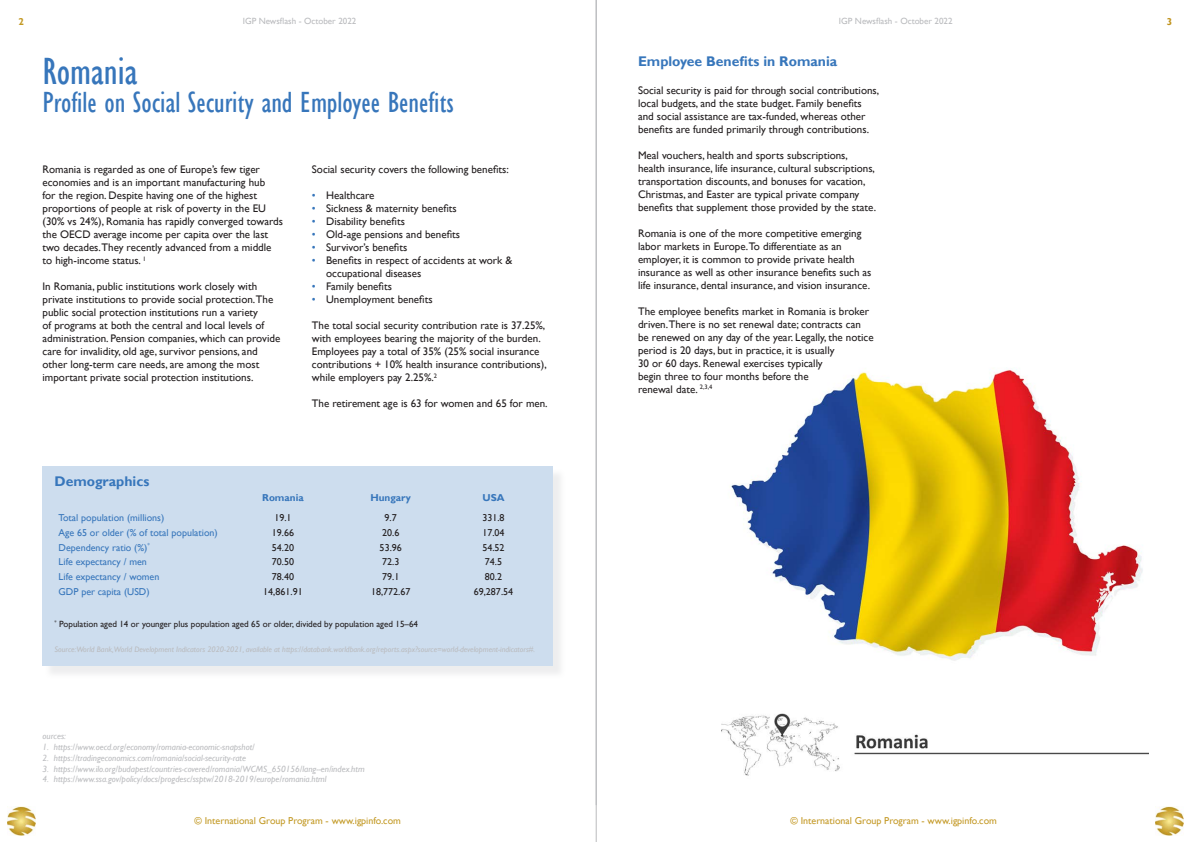
<style>
.page{position:relative;width:1191px;height:842px;background:#fff}
.page>*{position:absolute;margin:0;border:0;box-sizing:border-box;transform-origin:0 0}
.Article_Title{font:condensed 39px "Gill Sans";color:#3776bb}
.Article_Title-2{font:condensed 30px "Gill Sans";color:#3776bb}
.Paragraph_Title{font:700 14px "Gill Sans";color:#3776bb}
.Bullets_-_No_indent{font:11px/13px "Gill Sans";color:#231f20}
.NWP_List_-_Country{font:10px "Gill Sans";color:#3776bb}
.NWP_List_-_Country-2{font:10px "Gill Sans";color:#231f20}
.t1{font:10px "Gill Sans";color:#c39a26}
.t2{font:10px "Gill Sans";color:#c49926}
.NWP_List_-_Country-3{font:700 10px "Gill Sans";color:#3776bb}
.t3{font:700 10px "Gill Sans";color:#c39a26}
.t4{font:700 10px "Gill Sans";color:#c1941f}
.Article_Text{font:italic 9px "Gill Sans";color:#babbbe}
.NWP_List_-_Country-4{font:9px "Gill Sans";color:#231f20}
.t5{font:9px "Gill Sans";color:#babbbe}
.NWP_List_-_Country-5{font:italic 8px "Gill Sans";color:#babbbe}
.s1{color:#3776bb}
</style>
<div class="page">
<hr style="left:596px;top:0;width:1px;height:842px;background:#babbbe">
<img style="left:7px;top:806px;width:28px;height:30px">
<img style="left:1155px;top:806px;width:28px;height:30px">
<img style="left:721px;top:369px;width:427px;height:407px">
<div style="left:44px;top:468px;width:521px;height:211px;background:#f2f2f3"></div>
<div style="left:43px;top:466px;width:510px;height:200px;background:#cdddee"></div>
<p class="t3" style="left:19px;top:15px;width:7px">2</p>
<p class="t5" style="left:839px;top:16px;width:115px">IGP Newsflash - October 2022</p>
<p class="t5" style="left:243px;top:16px;width:115px">IGP Newsflash - October 2022</p>
<p class="Article_Title" style="left:43px;top:48px;width:97px">Romania</p>
<p class="Article_Title-2" style="left:43px;top:84px;width:413px">Profile on Social Security and Employee Benefits</p>
<p class="Bullets_-_No_indent" style="left:43px;top:163px;width:242px">Romania is regarded as one of Europe’s few tiger economies and is an important manufacturing hub<br>for the region. Despite having one of the highest proportions of people at risk of poverty in the EU (30% vs 24%), Romania has rapidly converged towards the OECD average income per capita over the last two decades.They recently advanced from a middle to high-income status. <sup>1</sup></p>
<p class="Bullets_-_No_indent" style="left:43px;top:280px;width:239px">In Romania, public institutions work closely with private institutions to provide social protection.The public social protection institutions run a variety<br>of programs at both the central and local levels of administration. Pension companies, which can provide care for invalidity, old age, survivor pensions, and other long-term care needs, are among the most important private social protection institutions.</p>
<p class="Paragraph_Title" style="left:55px;top:473px;width:96px">Demographics</p>
<p class="Bullets_-_No_indent" style="left:312px;top:163px;width:198px">Social security covers the following benefits:</p>
<p class="Bullets_-_No_indent" style="left:312px;top:189px;width:64px"><span class="s1">•</span> Healthcare</p>
<p class="Bullets_-_No_indent" style="left:312px;top:202px;width:146px"><span class="s1">•</span> Sickness &amp; maternity benefits</p>
<p class="Bullets_-_No_indent" style="left:312px;top:215px;width:94px"><span class="s1">•</span> Disability benefits</p>
<p class="Bullets_-_No_indent" style="left:312px;top:228px;width:150px"><span class="s1">•</span> Old-age pensions and benefits</p>
<p class="Bullets_-_No_indent" style="left:312px;top:241px;width:97px"><span class="s1">•</span> Survivor’s benefits</p>
<p class="Bullets_-_No_indent" style="left:326px;top:254px;width:188px;text-indent:-14px"><span class="s1">•</span> Benefits in respect of accidents at work &amp; occupational diseases</p>
<p class="Bullets_-_No_indent" style="left:312px;top:280px;width:82px"><span class="s1">•</span> Family benefits</p>
<p class="Bullets_-_No_indent" style="left:312px;top:293px;width:122px"><span class="s1">•</span> Unemployment benefits</p>
<p class="Bullets_-_No_indent" style="left:312px;top:319px;width:236px">The total social security contribution rate is 37.25%, with employees bearing the majority of the burden.<br>Employees pay a total of 35% (25% social insurance contributions + 10% health insurance contributions), while employers pay 2.25%.<sup>2</sup></p>
<p class="Bullets_-_No_indent" style="left:312px;top:397px;width:237px">The retirement age is 63 for women and 65 for men.</p>
<p class="NWP_List_-_Country-3" style="left:262px;top:491px;width:43px">Romania</p>
<p class="NWP_List_-_Country-3" style="left:370px;top:491px;width:42px">Hungary</p>
<p class="NWP_List_-_Country-3" style="left:482px;top:491px;width:24px">USA</p>
<p class="NWP_List_-_Country" style="left:59px;top:511px;width:107px">Total population (millions)</p>
<p class="NWP_List_-_Country-2" style="left:274px;top:511px;width:19px">19.1</p>
<p class="NWP_List_-_Country-2" style="left:385px;top:511px;width:14px">9.7</p>
<p class="NWP_List_-_Country-2" style="left:482px;top:511px;width:24px">331.8</p>
<p class="NWP_List_-_Country" style="left:59px;top:526px;width:161px">Age 65 or older (% of total population)</p>
<p class="NWP_List_-_Country-2" style="left:272px;top:526px;width:24px">19.66</p>
<p class="NWP_List_-_Country-2" style="left:382px;top:526px;width:19px">20.6</p>
<p class="NWP_List_-_Country-2" style="left:482px;top:526px;width:24px">17.04</p>
<p class="NWP_List_-_Country" style="left:59px;top:541px;width:93px">Dependency ratio (%)<sup>*</sup></p>
<p class="NWP_List_-_Country-2" style="left:272px;top:541px;width:24px">54.20</p>
<p class="NWP_List_-_Country-2" style="left:380px;top:541px;width:24px">53.96</p>
<p class="NWP_List_-_Country-2" style="left:482px;top:541px;width:24px">54.52</p>
<p class="NWP_List_-_Country" style="left:59px;top:556px;width:90px">Life expectancy / men</p>
<p class="NWP_List_-_Country-2" style="left:272px;top:556px;width:24px">70.50</p>
<p class="NWP_List_-_Country-2" style="left:382px;top:556px;width:19px">72.3</p>
<p class="NWP_List_-_Country-2" style="left:485px;top:556px;width:19px">74.5</p>
<p class="NWP_List_-_Country" style="left:59px;top:571px;width:102px">Life expectancy / women</p>
<p class="NWP_List_-_Country-2" style="left:272px;top:571px;width:24px">78.40</p>
<p class="NWP_List_-_Country-2" style="left:382px;top:571px;width:19px">79.1</p>
<p class="NWP_List_-_Country-2" style="left:485px;top:571px;width:19px">80.2</p>
<p class="NWP_List_-_Country" style="left:59px;top:586px;width:93px">GDP per capita (USD)</p>
<p class="NWP_List_-_Country-2" style="left:263px;top:586px;width:41px">14,861.91</p>
<p class="NWP_List_-_Country-2" style="left:371px;top:586px;width:41px">18,772.67</p>
<p class="NWP_List_-_Country-2" style="left:474px;top:586px;width:41px">69,287.54</p>
<p class="NWP_List_-_Country-4" style="left:55px;top:619px;width:365px"><sup>*</sup> Population aged 14 or younger plus population aged 65 or older, divided by population aged 15–64</p>
<p class="NWP_List_-_Country-5" style="left:55px;top:645px;width:482px">Source:World Bank,World Development Indicators 2020-2021, available at https://databank.worldbank.org/reports.aspx?source=world-development-indicators#.</p>
<p class="Article_Text" style="left:43px;top:731px;width:25px">ources:</p>
<p class="Article_Text" style="left:43px;top:742px;width:214px">1. https://www.oecd.org/economy/romania-economic-snapshot/</p>
<p class="Article_Text" style="left:43px;top:752px;width:205px">2. https://tradingeconomics.com/romania/social-security-rate</p>
<p class="Article_Text" style="left:43px;top:763px;width:324px">3. https://www.ilo.org/budapest/countries-covered/romania/WCMS_650156/lang--en/index.htm</p>
<p class="Article_Text" style="left:43px;top:774px;width:286px">4. https://www.ssa.gov/policy/docs/progdesc/ssptw/2018-2019/europe/romania.html</p>
<p class="t1" style="left:194px;top:815px;width:208px">© International Group Program - www.igpinfo.com</p>
<p class="Paragraph_Title" style="left:638px;top:53px;width:201px">Employee Benefits in Romania</p>
<p class="Bullets_-_No_indent" style="left:638px;top:84px;width:243px">Social security is paid for through social contributions, local budgets, and the state budget. Family benefits and social assistance are tax-funded, whereas other benefits are funded primarily through contributions.</p>
<p class="Bullets_-_No_indent" style="left:638px;top:149px;width:239px">Meal vouchers, health and sports subscriptions, health insurance, life insurance, cultural subscriptions, transportation discounts, and bonuses for vacation, Christmas, and Easter are typical private company benefits that supplement those provided by the state.</p>
<p class="Bullets_-_No_indent" style="left:638px;top:227px;width:235px">Romania is one of the more competitive emerging labor markets in Europe.To differentiate as an employer, it is common to provide private health insurance as well as other insurance benefits such as life insurance, dental insurance, and vision insurance.</p>
<p class="Bullets_-_No_indent" style="left:638px;top:305px;width:237px">The employee benefits market in Romania is broker driven.There is no set renewal date; contracts can be renewed on any day of the year. Legally, the notice period is 20 days, but in practice, it is usually<br>30 or 60 days. Renewal exercises typically<br>begin three to four months before the<br>renewal date. <sup>2,3,4</sup></p>
<p class="t2" style="left:790px;top:815px;width:208px">© International Group Program - www.igpinfo.com</p>
<p class="t4" style="left:1167px;top:15px;width:7px">3</p>
</div>
